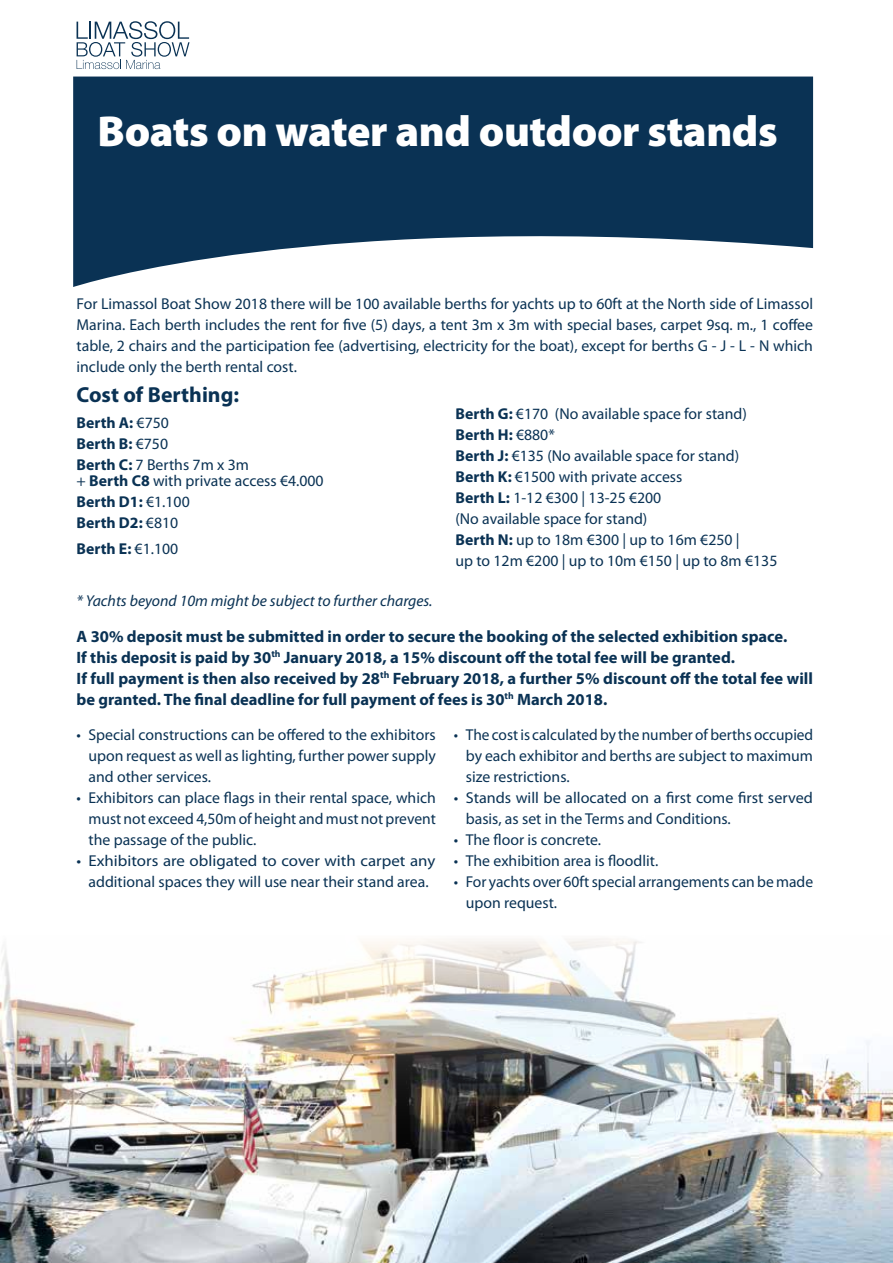
<style>
.page{position:relative;width:893px;height:1263px;background:#fff}
.page>*{position:absolute;margin:0;border:0;box-sizing:border-box;transform-origin:0 0}
.t1{font:900 43.5px "Myriad Pro";letter-spacing:-.01em;color:#fff}
.t2{font:700 21.75px "Myriad Pro";color:#0a3254}
.t3{font:700 16.5px/21px "Myriad Pro";color:#0a3254}
.t4{font:15.75px/21px "Myriad Pro";color:#0a3254;text-align:justify}
.t5{font:15.75px/21px "Myriad Pro";color:#0a3254;text-align:center;scale:1.07 1}
.t6{font:700 15.75px/21px "Myriad Pro";letter-spacing:.005em;color:#0a3254}
.t7{font:italic 15.75px "Myriad Pro";color:#0a3254}
.s1{font-weight:400}
.s2{font-weight:700}
</style>
<div class="page">
<svg style="left:77px;top:21px;width:113px;height:48px"></svg>
<svg style="left:73px;top:77px;width:740px;height:210px;fill:#0a3254"></svg>
<img style="left:0;top:938px;width:893px;height:325px">
<h1 class="t1" style="left:97px;top:102px;width:682px">Boats on water and outdoor stands</h1>
<p class="t4" style="left:77px;top:293px;width:738px">For Limassol Boat Show 2018 there will be 100 available berths for yachts up to 60ft at the North side of Limassol Marina. Each berth includes the rent for five (5) days, a tent 3m x 3m with special bases, carpet 9sq. m., 1 coffee table, 2 chairs and the participation fee (advertising, electricity for the boat), except for berths G - J - L - N which include only the berth rental cost.</p>
<h2 class="t2" style="left:77px;top:381px;width:164px">Cost of Berthing:</h2>
<p class="t6" style="left:77px;top:411px;width:174px">Berth A: <span class="s1">€750<br></span>Berth B: <span class="s1">€750<br></span>Berth C: <span class="s1">7 Berths 7m x 3m</span></p>
<p class="t4" style="left:77px;top:470px;width:249px;text-align:left">+ <span class="s2">Berth C8</span> with private access €4.000<br><span class="s2">Berth D1:</span> €1.100<br><span class="s2">Berth D2:</span> €810</p>
<p class="t6" style="left:77px;top:537px;width:103px">Berth E: <span class="s1">€1.100</span></p>
<p class="t4" style="left:455px;top:403px;width:323px;text-align:left"><span class="s2">Berth G:</span> €170 (No available space for stand)<br><span class="s2">Berth H:</span> €880*<br><span class="s2">Berth J:</span> €135 (No available space for stand)<br><span class="s2">Berth K:</span> €1500 with private access<br><span class="s2">Berth L:</span> 1-12 €300 | 13-25 €200<br>(No available space for stand)<br><span class="s2">Berth N:</span> up to 18m €300 | up to 16m €250 |<br>up to 12m €200 | up to 10m €150 | up to 8m €135</p>
<p class="t7" style="left:77px;top:591px;width:358px">* Yachts beyond 10m might be subject to further charges.</p>
<p class="t3" style="left:77px;top:625px;width:738px">A 30% deposit must be submitted in order to secure the booking of the selected exhibition space.<br>If this deposit is paid by 30<sup>th</sup> January 2018, a 15% discount off the total fee will be granted.<br>If full payment is then also received by 28<sup>th</sup> February 2018, a further 5% discount off the total fee will be granted. The final deadline for full payment of fees is 30<sup>th</sup> March 2018.</p>
<p class="t4" style="left:89px;top:724px;width:349px;text-indent:-12px">• Special constructions can be offered to the exhibitors upon request as well as lighting, further power supply and other services.</p>
<p class="t4" style="left:89px;top:787px;width:349px;text-indent:-12px">• Exhibitors can place flags in their rental space, which must not exceed 4,50m of height and must not prevent the passage of the public.</p>
<p class="t5" style="left:77px;top:850px;width:337px">• Exhibitors are obligated to cover with carpet any additional spaces they will use near their stand area.</p>
<p class="t4" style="left:466px;top:724px;width:349px;text-indent:-12px">• The cost is calculated by the number of berths occupied by each exhibitor and berths are subject to maximum size restrictions.</p>
<p class="t4" style="left:466px;top:787px;width:349px;text-indent:-12px">• Stands will be allocated on a first come first served basis, as set in the Terms and Conditions.</p>
<p class="t4" style="left:454px;top:829px;width:149px">• The floor is concrete.</p>
<p class="t4" style="left:454px;top:850px;width:206px">• The exhibition area is floodlit.</p>
<p class="t4" style="left:466px;top:871px;width:349px;text-indent:-12px">• For yachts over 60ft special arrangements can be made upon request.</p>
</div>
